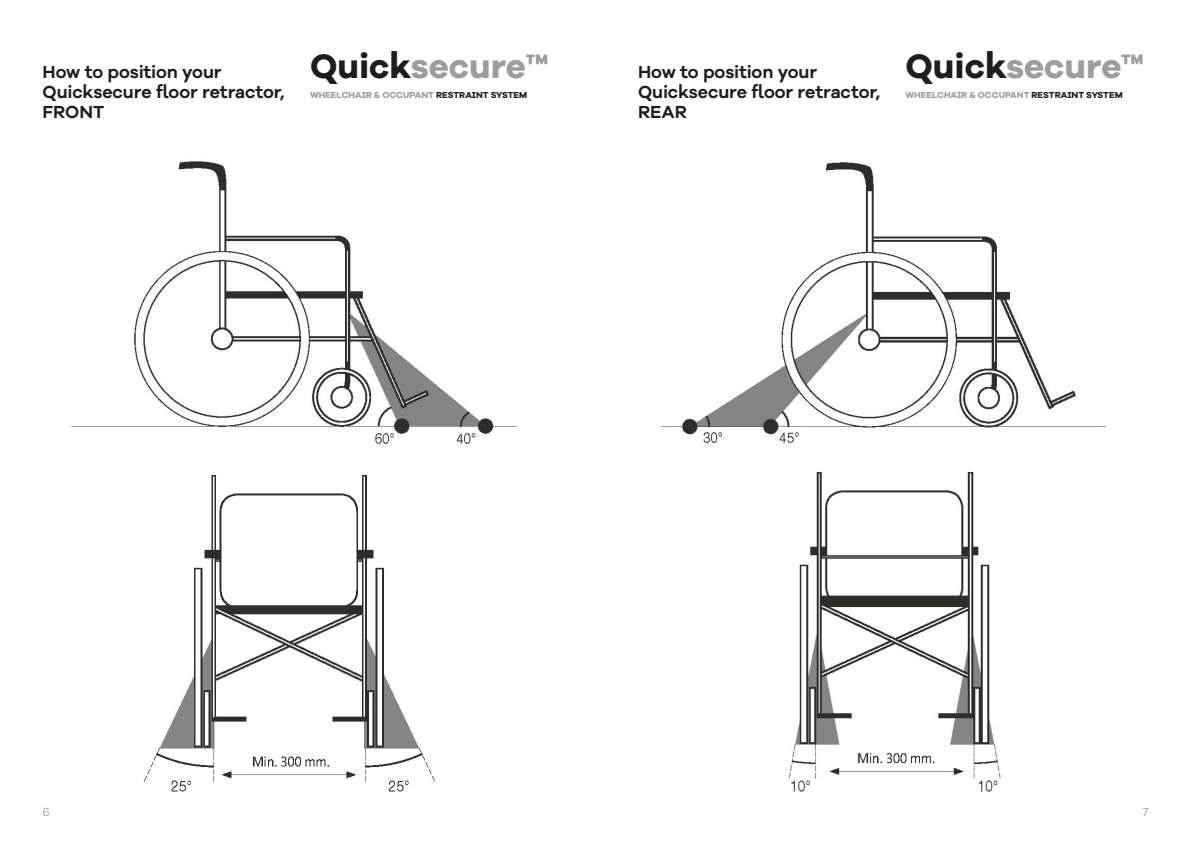
<style>
.page{position:relative;width:1191px;height:842px;background:#fff}
.page>*{position:absolute;margin:0;border:0;box-sizing:border-box;transform-origin:0 0}
.t1{font:700 35px "Galano Grotesque Alt";color:#9d9d9d}
.t2{font:600 18px/20px "Galano Grotesque Alt";letter-spacing:-.005em;color:#1d1d1b}
.t3{font:12px "Galano Grotesque Alt";color:#9d9d9d}
.t4{font:700 9px "Galano Grotesque Alt";color:#9d9d9d}
.s1{color:#1d1d1b}
</style>
<div class="page">
<img style="left:71px;top:161px;width:446px;height:283px">
<img style="left:144px;top:474px;width:291px;height:318px">
<img style="left:660px;top:162px;width:446px;height:281px">
<img style="left:789px;top:471px;width:212px;height:321px">
<p class="t2" style="left:43px;top:61px;width:244px">How to position your<br>Quicksecure floor retractor,<br>FRONT</p>
<h1 class="t1" style="left:310px;top:43px;width:240px"><span class="s1">Quick</span>secure™</h1>
<p class="t4" style="left:310px;top:90px;width:219px">WHEELCHAIR &amp; OCCUPANT <span class="s1">RESTRAINT SYSTEM</span></p>
<p class="t2" style="left:638px;top:61px;width:244px">How to position your<br>Quicksecure floor retractor,<br>REAR</p>
<h1 class="t1" style="left:905px;top:43px;width:240px"><span class="s1">Quick</span>secure™</h1>
<p class="t4" style="left:905px;top:90px;width:219px">WHEELCHAIR &amp; OCCUPANT <span class="s1">RESTRAINT SYSTEM</span></p>
<p class="t3" style="left:43px;top:805px;width:9px">6</p>
<p class="t3" style="left:1142px;top:805px;width:7px">7</p>
</div>
